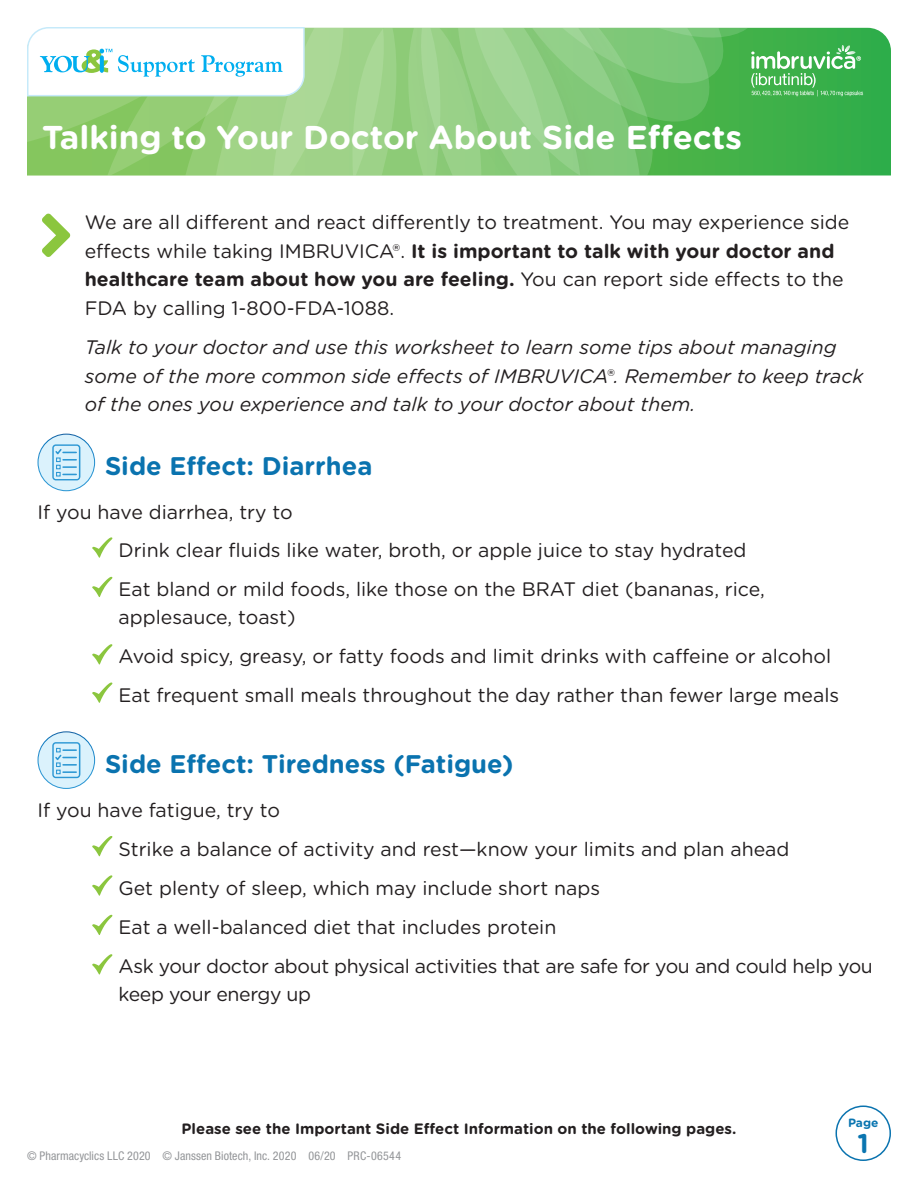
<style>
.page{position:relative;width:918px;height:1188px;background:#fff}
.page>*{position:absolute;margin:0;border:0;box-sizing:border-box;transform-origin:0 0}
.t1{font:700 33px "Gotham Rounded";color:#fff}
.t2{font:700 27px "Gotham Rounded";color:#0a75b0}
.t3{font:700 25.5px "Gotham Rounded";color:#0a73af}
.t4{font:19.5px/39px "Gotham Rounded";color:#231f20}
.t5{font:italic 19.5px/28.5px "Gotham Rounded";color:#231f20}
.t6{font:19.5px "Gotham Rounded";letter-spacing:-.02em;color:#231f20}
.t7{font:700 15px "Gotham Rounded";color:#231f20}
.t8{font:condensed 12px "Helvetica Neue LT Std";letter-spacing:.01em;color:#939598}
.t9{font:700 12px "Gotham Rounded";color:#0a75b0}
.s1{font-weight:700}
</style>
<div class="page">
<div style="left:863px;top:28px;width:28px;height:148px;background:#2ead4a"></div>
<div style="left:38px;top:434px;width:57px;height:57px;background:#dbf2fc;border:2px solid #fff;border-radius:50%"></div>
<svg style="left:52px;top:444px;width:28px;height:36px"></svg>
<svg style="left:92px;top:537px;width:21px;height:21px"></svg>
<svg style="left:92px;top:577px;width:21px;height:20px"></svg>
<svg style="left:92px;top:644px;width:21px;height:21px"></svg>
<svg style="left:92px;top:683px;width:21px;height:20px"></svg>
<svg style="left:92px;top:836px;width:21px;height:20px"></svg>
<svg style="left:92px;top:875px;width:21px;height:21px"></svg>
<svg style="left:92px;top:915px;width:21px;height:20px"></svg>
<svg style="left:92px;top:954px;width:21px;height:21px"></svg>
<svg style="left:42px;top:213px;width:29px;height:44px"></svg>
<div style="left:38px;top:731px;width:57px;height:58px;background:#dbf2fc;border:2px solid #fff;border-radius:50%"></div>
<svg style="left:52px;top:742px;width:28px;height:36px"></svg>
<div style="left:836px;top:1106px;width:55px;height:55px;border:2px solid #0a73af;border-radius:50%"></div>
<svg style="left:27px;top:27px;width:836px;height:149px;background:#8fcf88"></svg>
<p class="t1" style="left:42px;top:113px;width:702px">Talking to Your Doctor About Side Effects</p>
<p class="t4" style="left:85px;top:207px;width:766px;line-height:28.5px">We are all different and react differently to treatment. You may experience side effects while taking IMBRUVICA®. <span class="s1">It is important to talk with your doctor and healthcare team about how you are feeling.</span> You can report side effects to the FDA by calling 1-800-FDA-1088.</p>
<p class="t5" style="left:85px;top:332px;width:780px">Talk to your doctor and use this worksheet to learn some tips about managing some of the more common side effects of IMBRUVICA®. Remember to keep track of the ones you experience and talk to your doctor about them.</p>
<p class="t3" style="left:105px;top:447px;width:269px">Side Effect: Diarrhea</p>
<p class="t4" style="left:118px;top:492px;width:648px;line-height:38.2px;text-indent:-81px">If you have diarrhea, try to<br>Drink clear fluids like water, broth, or apple juice to stay hydrated<br>Eat bland or mild foods, like those on the BRAT diet (bananas, rice,</p>
<p class="t4" style="left:118px;top:597px;width:722px">applesauce, toast)<br>Avoid spicy, greasy, or fatty foods and limit drinks with caffeine or alcohol<br>Eat frequent small meals throughout the day rather than fewer large meals</p>
<p class="t3" style="left:105px;top:745px;width:410px">Side Effect: Tiredness (Fatigue)</p>
<p class="t4" style="left:38px;top:790px;width:244px">If you have fatigue, try to</p>
<p class="t4" style="left:118px;top:829px;width:756px">Strike a balance of activity and rest—know your limits and plan ahead<br>Get plenty of sleep, which may include short naps<br>Eat a well-balanced diet that includes protein<br>Ask your doctor about physical activities that are safe for you and could help you</p>
<p class="t6" style="left:118px;top:981px;width:194px">keep your energy up</p>
<p class="t7" style="left:182px;top:1118px;width:556px">Please see the Important Side Effect Information on the following pages.</p>
<p class="t8" style="left:27px;top:1149px;width:375px">© Pharmacyclics LLC 2020 © Janssen Biotech, Inc. 2020 06/20 PRC-06544</p>
<p class="t9" style="left:848px;top:1114px;width:32px">Page</p>
<p class="t2" style="left:858px;top:1124px;width:13px">1</p>
</div>
